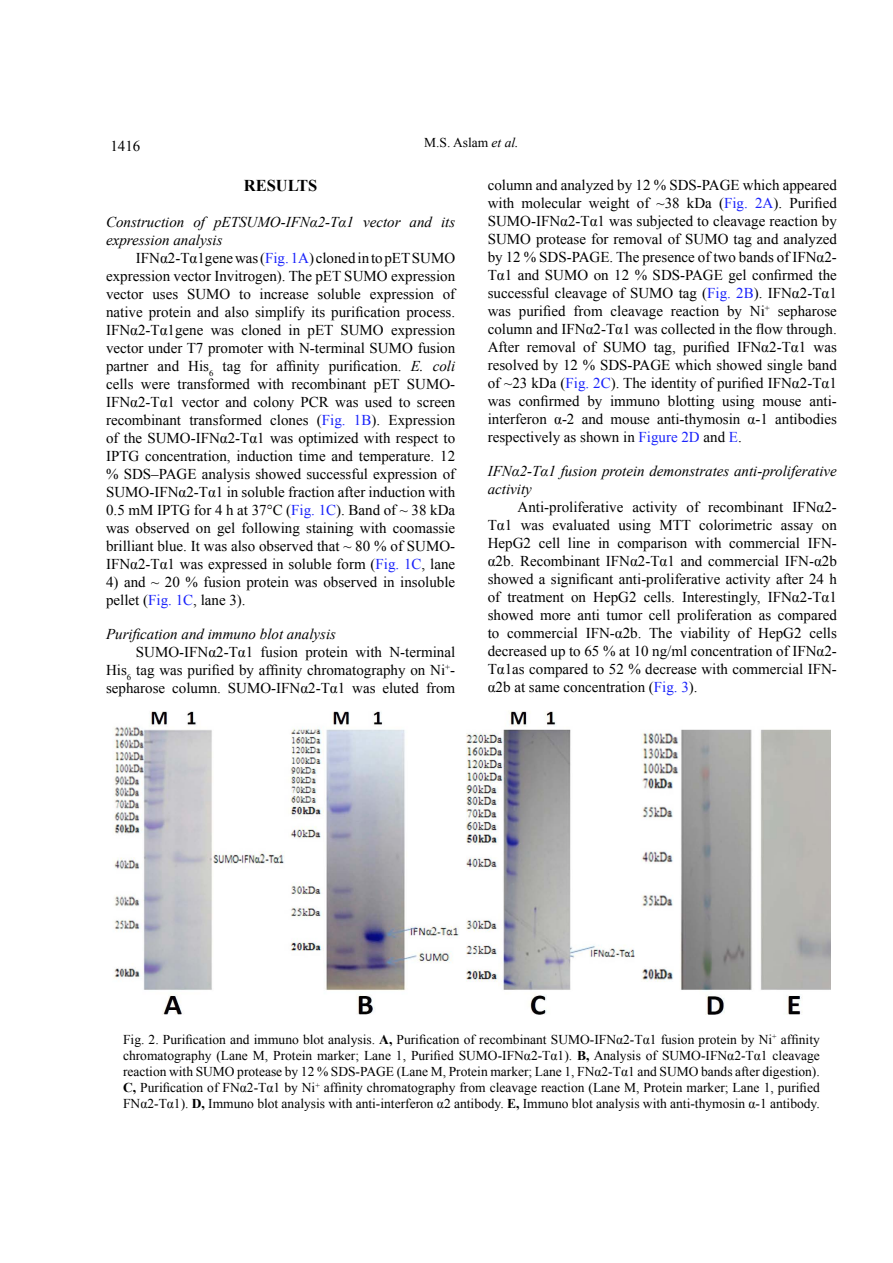
<style>
.page{position:relative;width:893px;height:1263px;background:#fff}
.page>*{position:absolute;margin:0;border:0;box-sizing:border-box;transform-origin:0 0}
.t1{font:700 16.5px "Times New Roman";color:#000}
.t2{font:15px/18px "Times New Roman";color:#000;text-align:justify}
.t3{font:italic 15px/18px "Times New Roman";color:#000}
.t4{font:13.5px/16.2px "Times New Roman";color:#000;text-align:justify}
.s1{font-style:italic}
.s2{color:#1922fb}
.s3{font-weight:700}
</style>
<div class="page">
<img style="left:114px;top:711px;width:716px;height:304px">
<p class="t2" style="left:110px;top:137px;width:31px">1416</p>
<p class="t4" style="left:424px;top:134px;width:96px">M.S. Aslam <span class="s1">et al.</span></p>
<p class="t1" style="left:244px;top:174px;width:75px">RESULTS</p>
<p class="t3" style="left:106px;top:212px;width:351px">Construction of pETSUMO-IFNα2-Tα1 vector and its expression analysis</p>
<p class="t2" style="left:106px;top:249px;width:351px;text-indent:30px">IFNα2-Tα1gene was (<span class="s2">Fig. 1A</span>) cloned in to pET SUMO expression vector Invitrogen). The pET SUMO expression vector uses SUMO to increase soluble expression of native protein and also simplify its purification process.<br>IFNα2-Tα1gene was cloned in pET SUMO expression vector under T7 promoter with N-terminal SUMO fusion partner and His<sub>6</sub> tag for affinity purification. <span class="s1">E. coli </span>cells were transformed with recombinant pET SUMO-IFNα2-Tα1 vector and colony PCR was used to screen recombinant transformed clones (<span class="s2">Fig. 1B</span>). Expression of the SUMO-IFNα2-Tα1 was optimized with respect to IPTG concentration, induction time and temperature. 12 % SDS–PAGE analysis showed successful expression of SUMO-IFNα2-Tα1 in soluble fraction after induction with 0.5 mM IPTG for 4 h at 37°C (<span class="s2">Fig. 1C</span>). Band of ~ 38 kDa was observed on gel following staining with coomassie brilliant blue. It was also observed that ~ 80 % of SUMO-IFNα2-Tα1 was expressed in soluble form (<span class="s2">Fig. 1C</span>, lane</p>
<p class="t2" style="left:106px;top:573px;width:351px">4) and ~ 20 % fusion protein was observed in insoluble pellet (<span class="s2">Fig. 1C</span>, lane 3).</p>
<p class="t3" style="left:106px;top:625px;width:232px">Purification and immuno blot analysis</p>
<p class="t2" style="left:106px;top:643px;width:351px;text-indent:30px">SUMO-IFNα2-Tα1 fusion protein with N-terminal His<sub>6</sub> tag was purified by affinity chromatography on Ni<sup>+</sup>- sepharose column. SUMO-IFNα2-Tα1 was eluted from</p>
<p class="t2" style="left:488px;top:176px;width:351px">column and analyzed by 12 % SDS-PAGE which appeared with molecular weight of ~38 kDa (<span class="s2">Fig. 2A</span>). Purified SUMO-IFNα2-Tα1 was subjected to cleavage reaction by SUMO protease for removal of SUMO tag and analyzed by 12 % SDS-PAGE. The presence of two bands of IFNα2- Tα1 and SUMO on 12 % SDS-PAGE gel confirmed the successful cleavage of SUMO tag (<span class="s2">Fig. 2B</span>). IFNα2-Tα1 was purified from cleavage reaction by Ni<sup>+</sup> sepharose column and IFNα2-Tα1 was collected in the flow through.<br>After removal of SUMO tag, purified IFNα2-Tα1 was resolved by 12 % SDS-PAGE which showed single band of ~23 kDa (<span class="s2">Fig. 2C</span>). The identity of purified IFNα2-Tα1 was confirmed by immuno blotting using mouse anti&shy;interferon α-2 and mouse anti-thymosin α-1 antibodies respectively as shown in <span class="s2">Figure 2D</span> and <span class="s2">E</span>.</p>
<p class="t3" style="left:488px;top:462px;width:351px">IFNα2-Tα1 fusion protein demonstrates anti-proliferative activity</p>
<p class="t2" style="left:488px;top:498px;width:351px;text-indent:30px">Anti-proliferative activity of recombinant IFNα2- Tα1 was evaluated using MTT colorimetric assay on HepG2 cell line in comparison with commercial IFN&shy;α2b. Recombinant IFNα2-Tα1 and commercial IFN-α2b showed a significant anti-proliferative activity after 24 h of treatment on HepG2 cells. Interestingly, IFNα2-Tα1 showed more anti tumor cell proliferation as compared to commercial IFN-α2b. The viability of HepG2 cells decreased up to 65 % at 10 ng/ml concentration of IFNα2- Tα1as compared to 52 % decrease with commercial IFN&shy;α2b at same concentration (<span class="s2">Fig. 3</span>).</p>
<p class="t4" style="left:123px;top:1031px;width:698px">Fig. 2. Purification and immuno blot analysis. <span class="s3">A,</span> Purification of recombinant SUMO-IFNα2-Tα1 fusion protein by Ni<sup>+</sup> affinity chromatography (Lane M, Protein marker; Lane 1, Purified SUMO-IFNα2-Tα1). <span class="s3">B,</span> Analysis of SUMO-IFNα2-Tα1 cleavage reaction with SUMO protease by 12 % SDS-PAGE (Lane M, Protein marker; Lane 1, FNα2-Tα1 and SUMO bands after digestion).<br><span class="s3">C,</span> Purification of FNα2-Tα1 by Ni<sup>+</sup> affinity chromatography from cleavage reaction (Lane M, Protein marker; Lane 1, purified FNα2-Tα1). <span class="s3">D,</span> Immuno blot analysis with anti-interferon α2 antibody. <span class="s3">E,</span> Immuno blot analysis with anti-thymosin α-1 antibody.</p>
</div>
